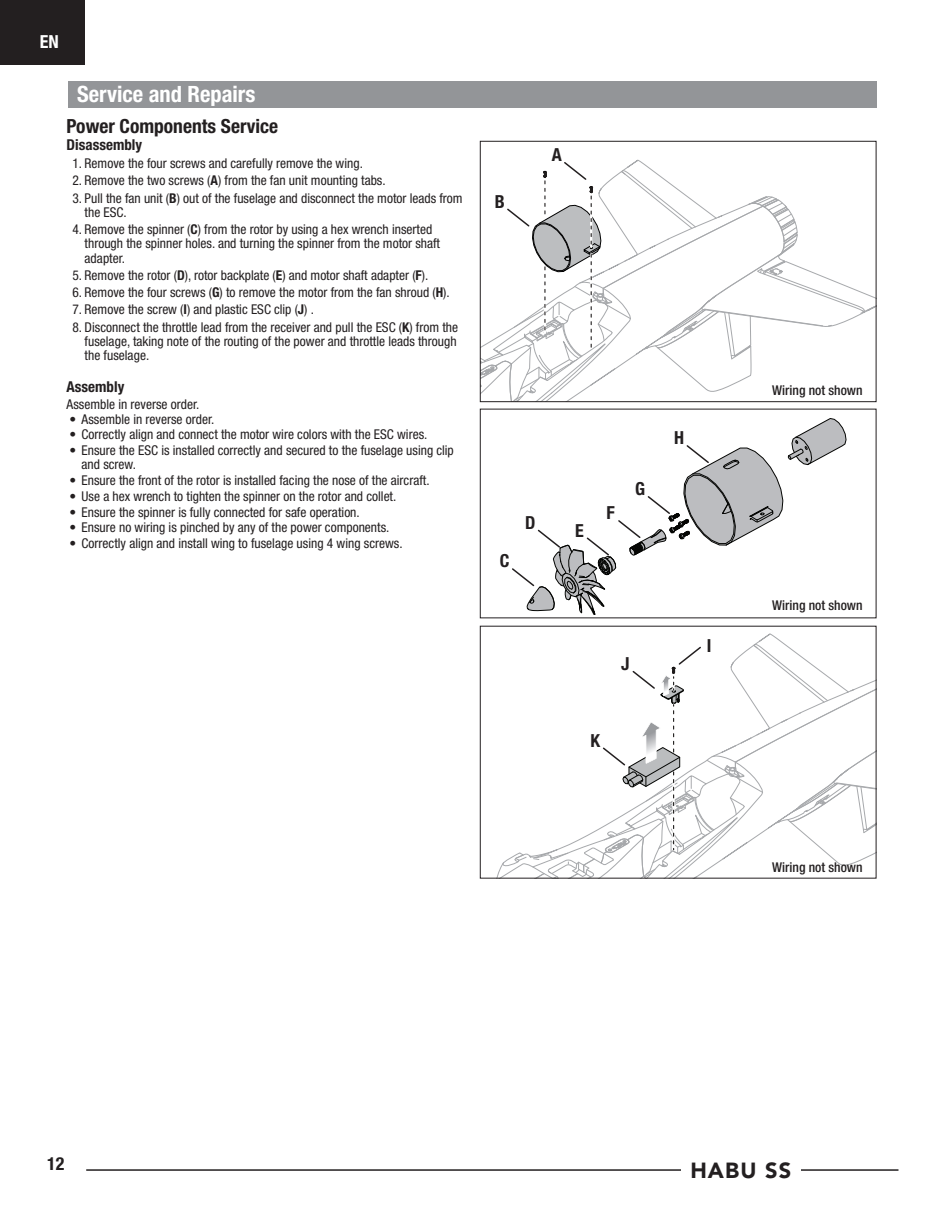
<style>
.page{position:relative;width:945px;height:1215px;background:#fff}
.page>*{position:absolute;margin:0;border:0;box-sizing:border-box;transform-origin:0 0}
.EFL_Main_Header{font:700 condensed 22.5px "Helvetica Neue LT Std";color:#fff}
.t1{font:900 21.75px "Avenir LT Std";letter-spacing:.05em;color:#231f20}
.EFL_Sub-header{font:700 condensed 19.5px "Helvetica Neue LT Std";color:#231f20}
.EFL_Body_Copy{font:700 condensed 18px "Helvetica Neue LT Std";color:#231f20}
.t2{font:700 condensed 18px "Helvetica Neue LT Std";color:#fff}
.EFL_Sub-header-2{font:700 condensed 15px "Helvetica Neue LT Std";color:#231f20}
.EFL_Body_Copy-2{font:condensed 13.5px/14.2px "Helvetica Neue LT Std";color:#231f20}
.EFL_Body_Copy-3{font:500 condensed 13.5px "Helvetica Neue LT Std";color:#231f20}
.s1{font-weight:700}
</style>
<div class="page">
<div style="left:0;top:0;width:85px;height:64px;background:#231f20"></div>
<hr style="left:86px;top:1169px;width:812px;height:2px;background:#231f20">
<div style="left:681px;top:1159px;width:120px;height:21px;background:#fff"></div>
<svg style="left:480px;top:140px;width:397px;height:262px"></svg>
<svg style="left:480px;top:418px;width:396px;height:461px"></svg>
<div style="left:68px;top:81px;width:809px;height:27px;background:#939598"></div>
<h3 class="t2" style="left:40px;top:31px;width:20px">EN</h3>
<p class="EFL_Main_Header" style="left:77px;top:80px;width:180px">Service and Repairs</p>
<p class="EFL_Sub-header" style="left:67px;top:114px;width:213px">Power Components Service</p>
<p class="EFL_Sub-header-2" style="left:67px;top:136px;width:77px">Disassembly</p>
<p class="EFL_Body_Copy-2" style="left:72px;top:156px;width:292px">1. Remove the four screws and carefully remove the wing.</p>
<p class="EFL_Body_Copy-2" style="left:72px;top:173px;width:315px">2. Remove the two screws (<span class="s1">A</span>) from the fan unit mounting tabs.</p>
<p class="EFL_Body_Copy-2" style="left:85px;top:191px;width:379px;text-indent:-12px">3. Pull the fan unit (<span class="s1">B</span>) out of the fuselage and disconnect the motor leads from the ESC.</p>
<p class="EFL_Body_Copy-2" style="left:85px;top:222px;width:357px;text-indent:-12px">4. Remove the spinner (<span class="s1">C</span>) from the rotor by using a hex wrench inserted through the spinner holes. and turning the spinner from the motor shaft adapter.</p>
<p class="EFL_Body_Copy-2" style="left:72px;top:268px;width:357px">5. Remove the rotor (<span class="s1">D</span>), rotor backplate (<span class="s1">E</span>) and motor shaft adapter (<span class="s1">F</span>).</p>
<p class="EFL_Body_Copy-2" style="left:72px;top:285px;width:379px">6. Remove the four screws (<span class="s1">G</span>) to remove the motor from the fan shroud (<span class="s1">H</span>).</p>
<p class="EFL_Body_Copy-2" style="left:72px;top:302px;width:243px">7. Remove the screw (<span class="s1">I</span>) and plastic ESC clip (<span class="s1">J</span>) .</p>
<p class="EFL_Body_Copy-2" style="left:85px;top:320px;width:375px;text-align:justify;text-indent:-12px">8. Disconnect the throttle lead from the receiver and pull the ESC (<span class="s1">K</span>) from the fuselage, taking note of the routing of the power and throttle leads through the fuselage.</p>
<p class="EFL_Sub-header-2" style="left:67px;top:377px;width:59px">Assembly</p>
<p class="EFL_Body_Copy-2" style="left:67px;top:397px;width:134px">Assemble in reverse order.</p>
<p class="EFL_Body_Copy-2" style="left:70px;top:412px;width:146px">• Assemble in reverse order.</p>
<p class="EFL_Body_Copy-2" style="left:70px;top:427px;width:359px">• Correctly align and connect the motor wire colors with the ESC wires.</p>
<p class="EFL_Body_Copy-2" style="left:82px;top:443px;width:374px;text-indent:-12px">• Ensure the ESC is installed correctly and secured to the fuselage using clip and screw.</p>
<p class="EFL_Body_Copy-2" style="left:70px;top:473px;width:361px">• Ensure the front of the rotor is installed facing the nose of the aircraft.</p>
<p class="EFL_Body_Copy-2" style="left:70px;top:489px;width:328px">• Use a hex wrench to tighten the spinner on the rotor and collet.</p>
<p class="EFL_Body_Copy-2" style="left:70px;top:505px;width:292px">• Ensure the spinner is fully connected for safe operation.</p>
<p class="EFL_Body_Copy-2" style="left:70px;top:520px;width:321px">• Ensure no wiring is pinched by any of the power components.</p>
<p class="EFL_Body_Copy-2" style="left:70px;top:536px;width:334px">• Correctly align and install wing to fuselage using 4 wing screws.</p>
<p class="EFL_Body_Copy" style="left:495px;top:190px;width:12px">B</p>
<p class="EFL_Body_Copy" style="left:552px;top:144px;width:12px">A</p>
<p class="EFL_Body_Copy" style="left:500px;top:550px;width:11px">C</p>
<p class="EFL_Body_Copy" style="left:525px;top:512px;width:12px">D</p>
<p class="EFL_Body_Copy" style="left:575px;top:519px;width:10px">E</p>
<p class="EFL_Body_Copy" style="left:607px;top:502px;width:10px">F</p>
<p class="EFL_Body_Copy" style="left:635px;top:478px;width:12px">G</p>
<p class="EFL_Body_Copy" style="left:674px;top:427px;width:12px">H</p>
<p class="EFL_Body_Copy" style="left:621px;top:653px;width:10px">J</p>
<p class="EFL_Body_Copy" style="left:591px;top:729px;width:11px">K</p>
<p class="EFL_Body_Copy" style="left:707px;top:635px;width:6px">I</p>
<p class="EFL_Body_Copy-3" style="left:772px;top:382px;width:92px">Wiring not shown</p>
<p class="EFL_Body_Copy-3" style="left:772px;top:597px;width:92px">Wiring not shown</p>
<p class="EFL_Body_Copy-3" style="left:772px;top:859px;width:92px">Wiring not shown</p>
<h3 class="EFL_Body_Copy" style="left:47px;top:1153px;width:19px">12</h3>
<h2 class="t1" style="left:690px;top:1157px;width:102px">HABU SS</h2>
</div>
